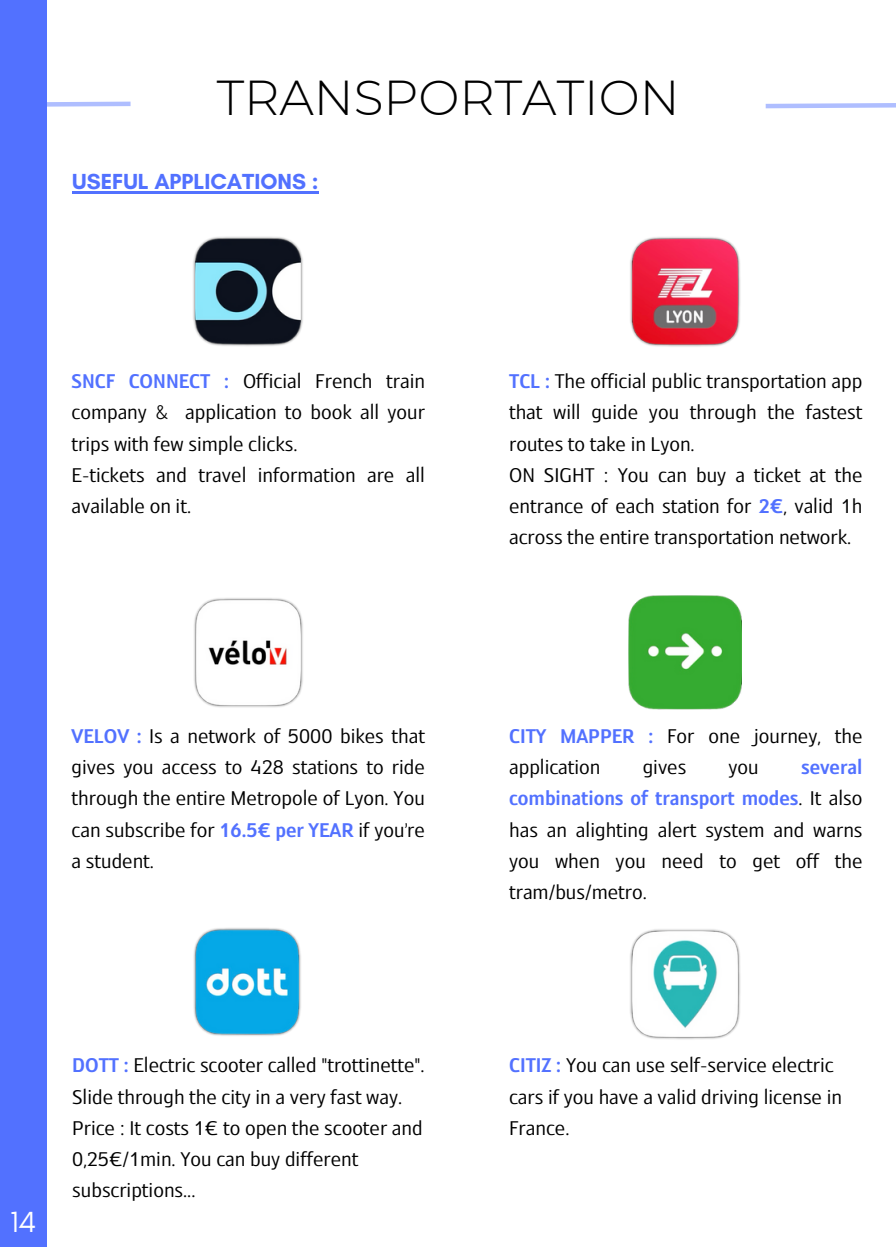
<style>
.page{position:relative;width:896px;height:1247px;background:#fff}
.page>*{position:absolute;margin:0;border:0;box-sizing:border-box;transform-origin:0 0}
.t1{font:300 48.8px "Montserrat";color:#000}
.t2{font:29.6px "Glacial Indifference";color:#fff}
.t3{font:22.2px/31.2px "OS Aran 400";color:#000;text-align:justify}
.t4{font:700 22.2px "Glacial Indifference";color:#5271ff}
.s1{font-family:"OS Aran 600";color:#5271ff}
</style>
<div class="page">
<svg style="left:765px;top:103px;width:131px;height:6px"></svg>
<svg style="left:47px;top:101px;width:84px;height:6px"></svg>
<img style="left:193px;top:236px;width:110px;height:110px">
<img style="left:630px;top:237px;width:111px;height:110px">
<img style="left:194px;top:598px;width:109px;height:110px">
<img style="left:628px;top:595px;width:113px;height:114px">
<img style="left:193px;top:928px;width:108px;height:108px">
<img style="left:630px;top:929px;width:111px;height:111px">
<hr style="left:72px;top:191px;width:246px;height:2px;background:#5271ff">
<div style="left:0;top:0;width:47px;height:1246px;background:#5271ff"></div>
<p class="t1" style="left:217px;top:68px;width:464px">TRANSPORTATION</p>
<p class="t4" style="left:72px;top:168px;width:248px">USEFUL APPLICATIONS :</p>
<p class="t3" style="left:72px;top:367px;width:355px"><span class="s1">SNCF CONNECT :</span> Official French train company &amp; application to book all your trips with few simple clicks.</p>
<p class="t3" style="left:72px;top:460px;width:355px">E-tickets and travel information are all available on it.</p>
<p class="t3" style="left:509px;top:367px;width:355px"><span class="s1">TCL :</span> The official public transportation app that will guide you through the fastest routes to take in Lyon.</p>
<p class="t3" style="left:509px;top:460px;width:355px">ON SIGHT : You can buy a ticket at the entrance of each station for <span class="s1">2€</span>, valid 1h across the entire transportation network.</p>
<p class="t3" style="left:72px;top:722px;width:355px"><span class="s1">VELOV :</span> Is a network of 5000 bikes that gives you access to 428 stations to ride through the entire Metropole of Lyon. You can subscribe for <span class="s1">16.5€ per YEAR</span> if you’re a student.</p>
<p class="t3" style="left:509px;top:722px;width:355px"><span class="s1">CITY MAPPER :</span> For one journey, the application</p>
<p class="t3" style="left:509px;top:753px;width:355px;text-indent:292px"><span class="s1">several combinations of transport modes</span>. It also has an alighting alert system and warns you when you need to get off the tram/bus/metro.</p>
<p class="t3" style="left:642px;top:753px;width:45px">gives</p>
<p class="t3" style="left:728px;top:753px;width:32px">you</p>
<p class="t2" style="left:10px;top:1203px;width:28px">14</p>
<p class="t3" style="left:72px;top:1051px;width:354px"><span class="s1">DOTT :</span> Electric scooter called "trottinette".<br>Slide through the city in a very fast way.</p>
<p class="t3" style="left:72px;top:1113px;width:352px;text-align:left">Price : It costs 1€ to open the scooter and<br>0,25€/1min. You can buy different subscriptions...</p>
<p class="t3" style="left:509px;top:1051px;width:334px;text-align:left"><span class="s1">CITIZ :</span> You can use self-service electric cars if you have a valid driving license in<br>France.</p>
</div>
